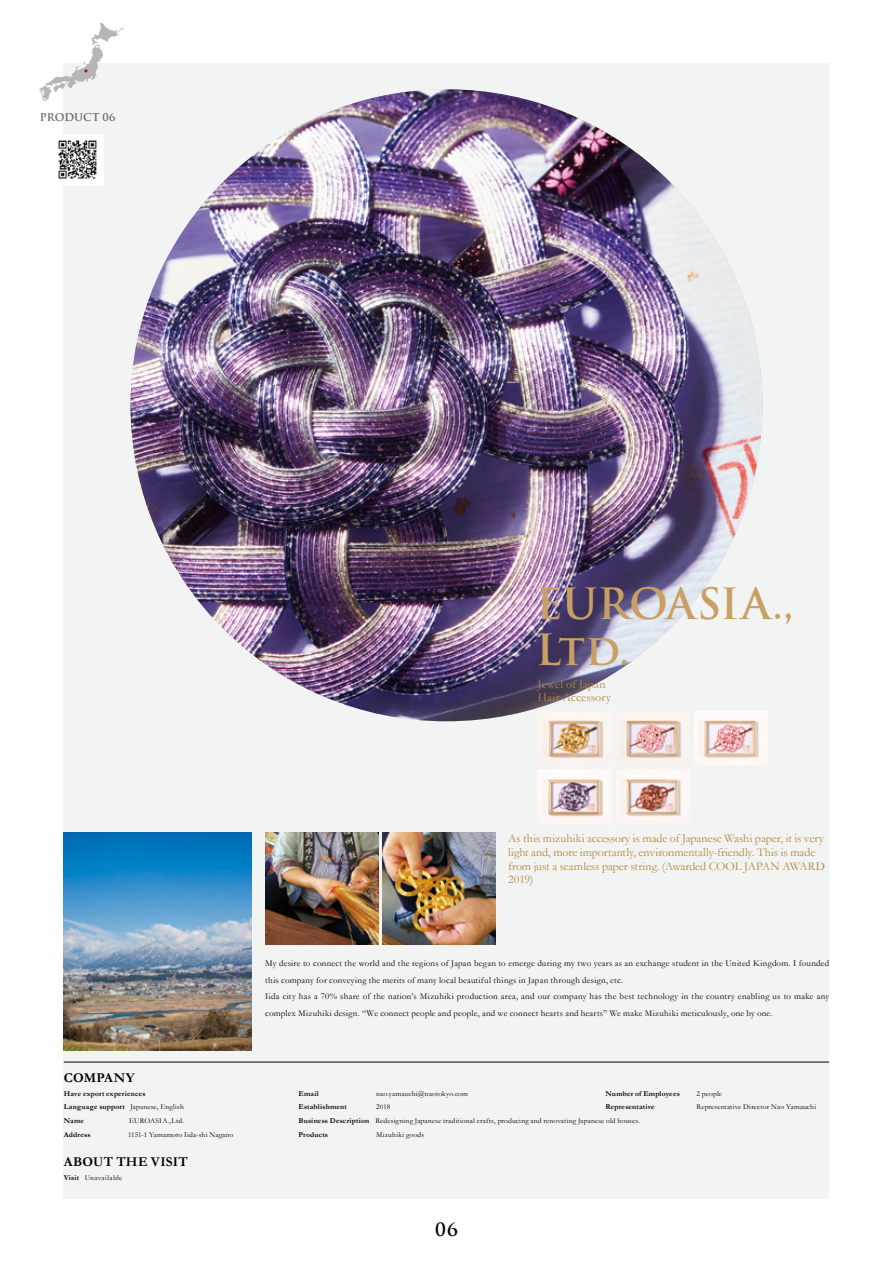
<style>
.page{position:relative;width:893px;height:1263px;background:#fff}
.page>*{position:absolute;margin:0;border:0;box-sizing:border-box;transform-origin:0 0}
.t1{font:700 42px/46.5px "Trajan Pro";letter-spacing:-.005em;color:#c9a063}
.t2{font:700 18px "Trajan Pro";color:#000}
.t3{font:700 13.5px "Garamond";letter-spacing:.02em;color:#000}
.t4{font:12px/13.8px "Garamond";letter-spacing:-.005em;color:#b4883c}
.t5{font:700 10.5px "Trajan Pro";color:#656464}
.t6{font:9px/16.5px "Garamond";letter-spacing:.025em;color:#000}
.t7{font:7.5px/13.8px "Garamond";letter-spacing:.025em;color:#000}
.t8{font:700 7.5px/13.8px "Garamond";letter-spacing:.025em;color:#000}
.s1{font-weight:400}
.s2{font-weight:700}
</style>
<div class="page">
<div style="left:64px;top:64px;width:765px;height:1135px;background:#f2f3f3"></div>
<img style="left:131px;top:89px;width:631px;height:632px;border-radius:316px">
<hr style="left:64px;top:1062px;width:765px;height:1px;background:#000">
<img style="left:545px;top:715px;width:61px;height:43px">
<img style="left:538px;top:770px;width:74px;height:54px">
<img style="left:622px;top:713px;width:60px;height:47px">
<img style="left:616px;top:770px;width:70px;height:50px">
<img style="left:694px;top:711px;width:74px;height:54px">
<img style="left:64px;top:832px;width:188px;height:218px">
<img style="left:265px;top:832px;width:113px;height:112px">
<img style="left:383px;top:832px;width:113px;height:112px">
<svg style="left:39px;top:23px;width:85px;height:79px"></svg>
<div style="left:52px;top:134px;width:51px;height:51px;background:#fff"></div>
<img style="left:58px;top:140px;width:39px;height:40px">
<p class="t5" style="left:40px;top:110px;width:77px">PRODUCT 06</p>
<h1 class="t1" style="left:536px;top:581px;width:259px">EUROASIA.,<br>Ltd.</h1>
<h3 class="t4" style="left:538px;top:677px;width:75px">Jewel of Japan<br>Hair Accessory</h3>
<h3 class="t3" style="left:64px;top:1069px;width:72px">COMPANY</h3>
<p class="t8" style="left:64px;top:1086px;width:122px">Have export experiences<br>Language support <span class="s1">Japanese, English<br></span>Name</p>
<p class="t7" style="left:129px;top:1114px;width:57px">EUROASIA.,Ltd.</p>
<p class="t8" style="left:64px;top:1128px;width:28px">Address</p>
<p class="t7" style="left:128px;top:1128px;width:107px">1151-1 Yamamoto Iida-shi Nagano</p>
<h3 class="t3" style="left:64px;top:1154px;width:125px">ABOUT THE VISIT</h3>
<p class="t7" style="left:64px;top:1170px;width:60px"><span class="s2">Visit</span> Unavailable</p>
<h3 class="t4" style="left:508px;top:831px;width:318px">As this mizuhiki accessory is made of Japanese Washi paper, it is very light and, more importantly, environmentally-friendly. This is made from just a seamless paper string. (Awarded COOL JAPAN AWARD 2019)</h3>
<p class="t6" style="left:265px;top:955px;width:565px">My desire to connect the world and the regions of Japan began to emerge during my two years as an exchange student in the United Kingdom. I founded this company for conveying the merits of many local beautiful things in Japan through design, etc.<br>Iida city has a 70% share of the nation’s Mizuhiki production area, and our company has the best technology in the country enabling us to make any complex Mizuhiki design. “We connect people and people, and we connect hearts and hearts” We make Mizuhiki meticulously, one by one.</p>
<p class="t8" style="left:298px;top:1086px;width:22px">Email</p>
<p class="t7" style="left:376px;top:1086px;width:93px">nao.yamauchi@naotokyo.com</p>
<p class="t8" style="left:298px;top:1100px;width:50px">Establishment</p>
<p class="t8" style="left:605px;top:1086px;width:76px">Number of Employees</p>
<p class="t7" style="left:696px;top:1086px;width:27px">2 people</p>
<p class="t8" style="left:605px;top:1100px;width:51px">Representative</p>
<p class="t7" style="left:696px;top:1100px;width:121px">Representative Director Nao Yamauchi</p>
<p class="t7" style="left:298px;top:1100px;width:343px;text-indent:77px">2018<br><span class="s2">Business Description</span> Redesigning Japanese traditional crafts, producing and renovating Japanese old houses.<br><span class="s2">Products</span></p>
<p class="t7" style="left:376px;top:1128px;width:50px">Mizuhiki goods</p>
<h2 class="t2" style="left:435px;top:1218px;width:24px">06</h2>
</div>
